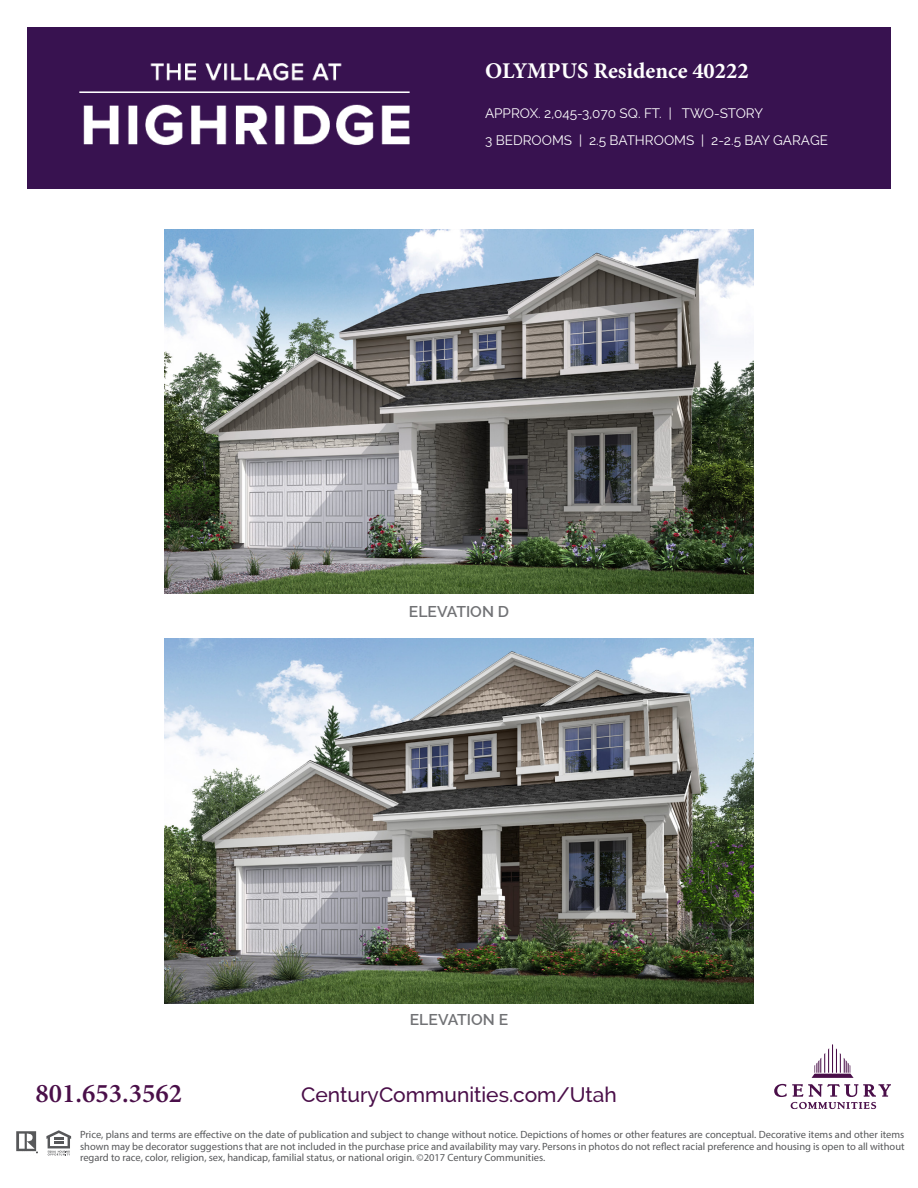
<style>
.page{position:relative;width:918px;height:1188px;background:#fff}
.page>*{position:absolute;margin:0;border:0;box-sizing:border-box;transform-origin:0 0}
.t1{font:600 27px "Minion Pro";color:#4a0f49}
.t2{font:700 22.5px "Minion Pro";color:#fff}
.t3{font:500 21px "Raleway";color:#4a0f49}
.t4{font:600 15.6px "Raleway";color:#717275}
.t5{font:13.5px "Raleway";color:#fff}
.t6{font:10.5px/11.4px "Myriad Pro";color:#57585a;text-align:justify}
</style>
<div class="page">
<img style="left:164px;top:638px;width:590px;height:365px">
<div style="left:27px;top:27px;width:864px;height:161px;background:#381250"></div>
<img style="left:79px;top:63px;width:331px;height:82px">
<svg style="left:46px;top:1130px;width:25px;height:26px"></svg>
<svg style="left:16px;top:1131px;width:22px;height:23px"></svg>
<svg style="left:774px;top:1084px;width:117px;height:25px"></svg>
<svg style="left:812px;top:1044px;width:42px;height:34px"></svg>
<img style="left:164px;top:229px;width:590px;height:365px">
<p class="t2" style="left:485px;top:55px;width:265px">OLYMPUS Residence 40222</p>
<p class="t5" style="left:485px;top:105px;width:279px">APPROX. 2,045-3,070 SQ. FT. | TWO-STORY</p>
<p class="t5" style="left:485px;top:132px;width:344px">3 BEDROOMS | 2.5 BATHROOMS | 2-2.5 BAY GARAGE</p>
<p class="t4" style="left:409px;top:602px;width:102px">ELEVATION D</p>
<p class="t4" style="left:410px;top:1010px;width:100px">ELEVATION E</p>
<p class="t1" style="left:36px;top:1075px;width:148px">801.653.3562</p>
<p class="t3" style="left:301px;top:1083px;width:317px">CenturyCommunities.com/Utah</p>
<p class="t6" style="left:80px;top:1129px;width:826px">Price, plans and terms are effective on the date of publication and subject to change without notice. Depictions of homes or other features are conceptual. Decorative items and other items shown may be decorator suggestions that are not included in the purchase price and availability may vary. Persons in photos do not reflect racial preference and housing is open to all without regard to race, color, religion, sex, handicap, familial status, or national origin. ©2017 Century Communities.</p>
</div>
